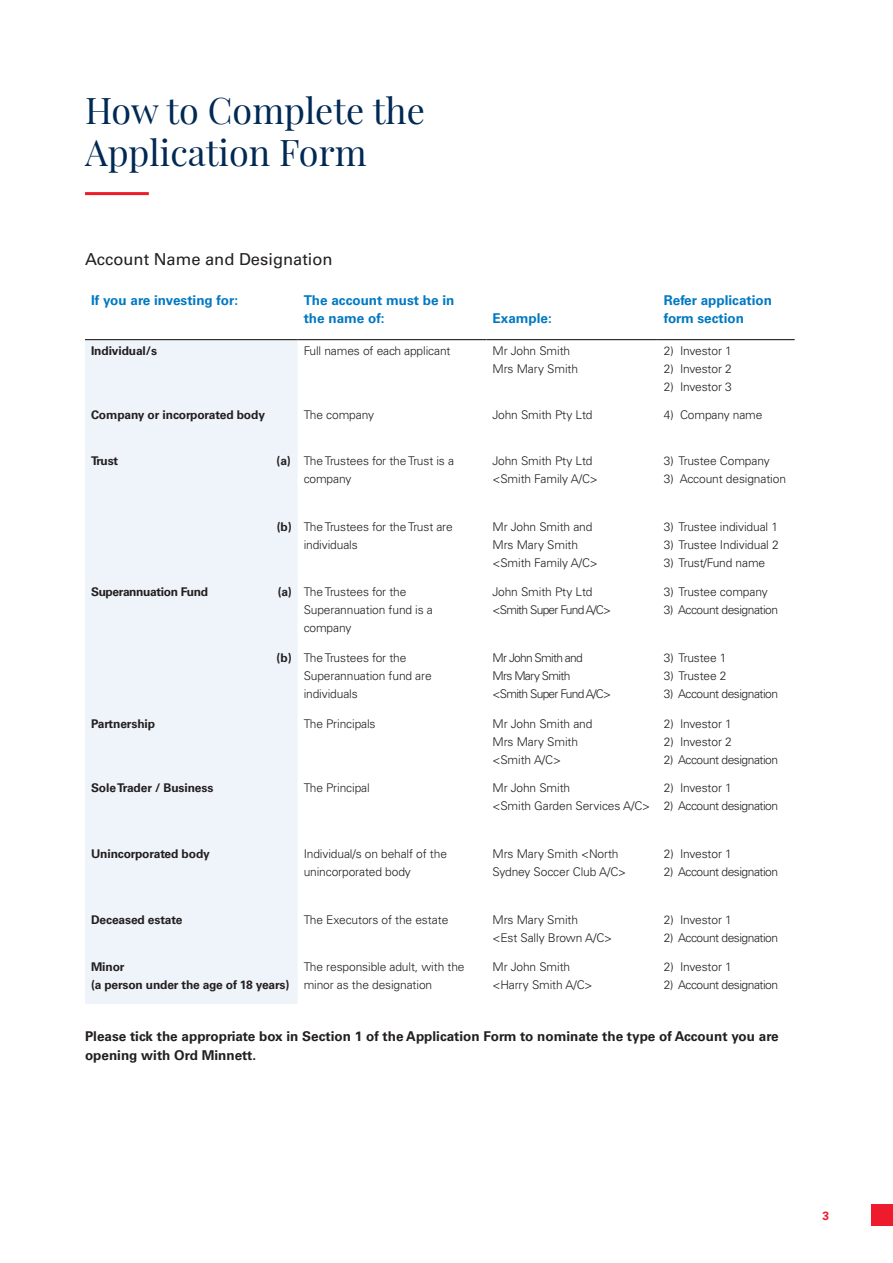
<style>
.page{position:relative;width:893px;height:1263px;background:#fff}
.page>*{position:absolute;margin:0;border:0;box-sizing:border-box;transform-origin:0 0}
.Medium_Highlight_Pla{font:36px "Playfair Display";color:#002954}
.Level_2_Heading{font:16.5px "Univers LT Std";color:#231f20}
.Level_1_Heading{font:700 13.5px/19.5px "Univers LT Std";color:#231f20}
.Sub_Heading{font:700 13.5px/18px "Univers LT Std";color:#0079c2}
.Body_Copy{font:300 12px/18px "Univers LT Std";letter-spacing:-.01em;color:#231f20}
.Body_Copy-2{font:700 12px/18px "Univers LT Std";letter-spacing:-.01em;color:#231f20}
.Body_Copy-3{font:300 12px "Univers LT Std";letter-spacing:-.04em;color:#231f20}
.Body_Copy-4{font:300 12px/18px "Univers LT Std";letter-spacing:-.06em;color:#231f20}
.Body_Copy-5{font:300 12px/18px "Univers LT Std";letter-spacing:-.045em;color:#231f20}
.Body_Copy-6{font:700 12px "Univers LT Std";letter-spacing:-.03em;color:#231f20}
.t1{font:700 12px "Univers LT Std";color:#ee1b2c}
</style>
<div class="page">
<div style="left:85px;top:340px;width:213px;height:664px;background:#eff4fa"></div>
<hr style="left:85px;top:339px;width:213px;height:1px;background:#231f20">
<hr style="left:298px;top:339px;width:189px;height:1px;background:#231f20">
<hr style="left:487px;top:339px;width:171px;height:1px;background:#231f20">
<hr style="left:658px;top:339px;width:137px;height:1px;background:#231f20">
<hr style="left:85px;top:192px;width:64px;height:3px;background:#ee1c28">
<div style="left:872px;top:1204px;width:21px;height:22px;background:#ee1b2c"></div>
<p class="Medium_Highlight_Pla" style="left:85px;top:88px;width:341px">How to Complete the</p>
<p class="Medium_Highlight_Pla" style="left:85px;top:130px;width:283px">Application Form</p>
<p class="Level_2_Heading" style="left:85px;top:250px;width:249px">Account Name and Designation</p>
<p class="Sub_Heading" style="left:91px;top:292px;width:149px">If you are investing for:</p>
<p class="Sub_Heading" style="left:304px;top:292px;width:152px">The account must be in the name of:</p>
<p class="Sub_Heading" style="left:493px;top:310px;width:61px">Example:</p>
<p class="Sub_Heading" style="left:664px;top:292px;width:110px">Refer application form section</p>
<p class="Body_Copy-2" style="left:91px;top:342px;width:68px">Individual/s</p>
<p class="Body_Copy" style="left:304px;top:342px;width:148px">Full names of each applicant</p>
<p class="Body_Copy" style="left:493px;top:342px;width:87px">Mr John Smith<br>Mrs Mary Smith</p>
<p class="Body_Copy" style="left:664px;top:342px;width:69px">2) Investor 1</p>
<p class="Body_Copy" style="left:664px;top:360px;width:69px">2) Investor 2</p>
<p class="Body_Copy" style="left:664px;top:378px;width:69px">2) Investor 3</p>
<p class="Body_Copy-2" style="left:91px;top:406px;width:176px">Company or incorporated body</p>
<p class="Body_Copy" style="left:304px;top:405px;width:72px">The company</p>
<p class="Body_Copy" style="left:493px;top:405px;width:101px">John Smith Pty Ltd</p>
<p class="Body_Copy" style="left:664px;top:405px;width:100px">4) Company name</p>
<p class="Body_Copy-2" style="left:91px;top:452px;width:29px">Trust</p>
<p class="Body_Copy-2" style="left:277px;top:452px;width:16px">(a)</p>
<p class="Body_Copy" style="left:304px;top:452px;width:152px">The Trustees for the Trust is a company</p>
<p class="Body_Copy" style="left:493px;top:452px;width:107px">John Smith Pty Ltd &lt;Smith Family A/C&gt;</p>
<p class="Body_Copy" style="left:664px;top:452px;width:107px">3) Trustee Company</p>
<p class="Body_Copy" style="left:664px;top:470px;width:124px">3) Account designation</p>
<p class="Body_Copy-2" style="left:277px;top:518px;width:17px">(b)</p>
<p class="Body_Copy" style="left:304px;top:518px;width:151px">The Trustees for the Trust are individuals</p>
<p class="Body_Copy" style="left:493px;top:518px;width:107px">Mr John Smith and<br>Mrs Mary Smith &lt;Smith Family A/C&gt;</p>
<p class="Body_Copy" style="left:664px;top:518px;width:116px">3) Trustee individual 1</p>
<p class="Body_Copy" style="left:664px;top:536px;width:116px">3) Trustee Individual 2</p>
<p class="Body_Copy" style="left:664px;top:554px;width:103px">3) Trust/Fund name</p>
<p class="Body_Copy-6" style="left:91px;top:585px;width:119px">Superannuation Fund</p>
<p class="Body_Copy-2" style="left:278px;top:583px;width:15px">(a)</p>
<p class="Body_Copy" style="left:304px;top:583px;width:131px">The Trustees for the<br>Superannuation fund is a company</p>
<p class="Body_Copy-5" style="left:493px;top:583px;width:120px">John Smith Pty Ltd &lt;Smith Super Fund A/C&gt;</p>
<p class="Body_Copy" style="left:664px;top:583px;width:105px">3) Trustee company</p>
<p class="Body_Copy-3" style="left:664px;top:603px;width:116px">3) Account designation</p>
<p class="Body_Copy-2" style="left:277px;top:649px;width:17px">(b)</p>
<p class="Body_Copy" style="left:304px;top:649px;width:130px">The Trustees for the<br>Superannuation fund are individuals</p>
<p class="Body_Copy-4" style="left:493px;top:649px;width:120px">Mr John Smith and<br>Mrs Mary Smith<br>&lt;Smith Super Fund A/C&gt;</p>
<p class="Body_Copy" style="left:664px;top:649px;width:64px">3) Trustee 1</p>
<p class="Body_Copy" style="left:664px;top:667px;width:64px">3) Trustee 2</p>
<p class="Body_Copy-3" style="left:664px;top:686px;width:116px">3) Account designation</p>
<p class="Body_Copy-2" style="left:91px;top:714px;width:66px">Partnership</p>
<p class="Body_Copy" style="left:304px;top:714px;width:73px">The Principals</p>
<p class="Body_Copy" style="left:493px;top:714px;width:101px">Mr John Smith and<br>Mrs Mary Smith &lt;Smith A/C&gt;</p>
<p class="Body_Copy" style="left:664px;top:714px;width:69px">2) Investor 1</p>
<p class="Body_Copy" style="left:664px;top:732px;width:69px">2) Investor 2</p>
<p class="Body_Copy-3" style="left:664px;top:752px;width:116px">2) Account designation</p>
<p class="Body_Copy-2" style="left:91px;top:779px;width:124px">Sole Trader / Business</p>
<p class="Body_Copy" style="left:304px;top:779px;width:68px">The Principal</p>
<p class="Body_Copy" style="left:493px;top:779px;width:159px">Mr John Smith<br>&lt;Smith Garden Services A/C&gt;</p>
<p class="Body_Copy" style="left:664px;top:779px;width:69px">2) Investor 1</p>
<p class="Body_Copy-3" style="left:664px;top:799px;width:116px">2) Account designation</p>
<p class="Body_Copy-2" style="left:91px;top:845px;width:120px">Unincorporated body</p>
<p class="Body_Copy" style="left:304px;top:845px;width:145px">Individual/s on behalf of the unincorporated body</p>
<p class="Body_Copy" style="left:493px;top:845px;width:135px">Mrs Mary Smith &lt;North<br>Sydney Soccer Club A/C&gt;</p>
<p class="Body_Copy" style="left:664px;top:845px;width:69px">2) Investor 1</p>
<p class="Body_Copy-3" style="left:664px;top:865px;width:116px">2) Account designation</p>
<p class="Body_Copy-2" style="left:91px;top:911px;width:93px">Deceased estate</p>
<p class="Body_Copy" style="left:304px;top:911px;width:146px">The Executors of the estate</p>
<p class="Body_Copy" style="left:493px;top:911px;width:121px">Mrs Mary Smith<br>&lt;Est Sally Brown A/C&gt;</p>
<p class="Body_Copy" style="left:664px;top:911px;width:69px">2) Investor 1</p>
<p class="Body_Copy-3" style="left:664px;top:930px;width:116px">2) Account designation</p>
<p class="Body_Copy-2" style="left:91px;top:958px;width:200px">Minor<br>(a person under the age of 18 years)</p>
<p class="Body_Copy" style="left:304px;top:958px;width:162px">The responsible adult, with the minor as the designation</p>
<p class="Body_Copy" style="left:493px;top:958px;width:101px">Mr John Smith &lt;Harry Smith A/C&gt;</p>
<p class="Body_Copy" style="left:664px;top:958px;width:69px">2) Investor 1</p>
<p class="Body_Copy-3" style="left:664px;top:978px;width:116px">2) Account designation</p>
<p class="Level_1_Heading" style="left:85px;top:1026px;width:695px">Please tick the appropriate box in Section 1 of the Application Form to nominate the type of Account you are opening with Ord Minnett.</p>
<p class="t1" style="left:822px;top:1208px;width:8px">3</p>
</div>
